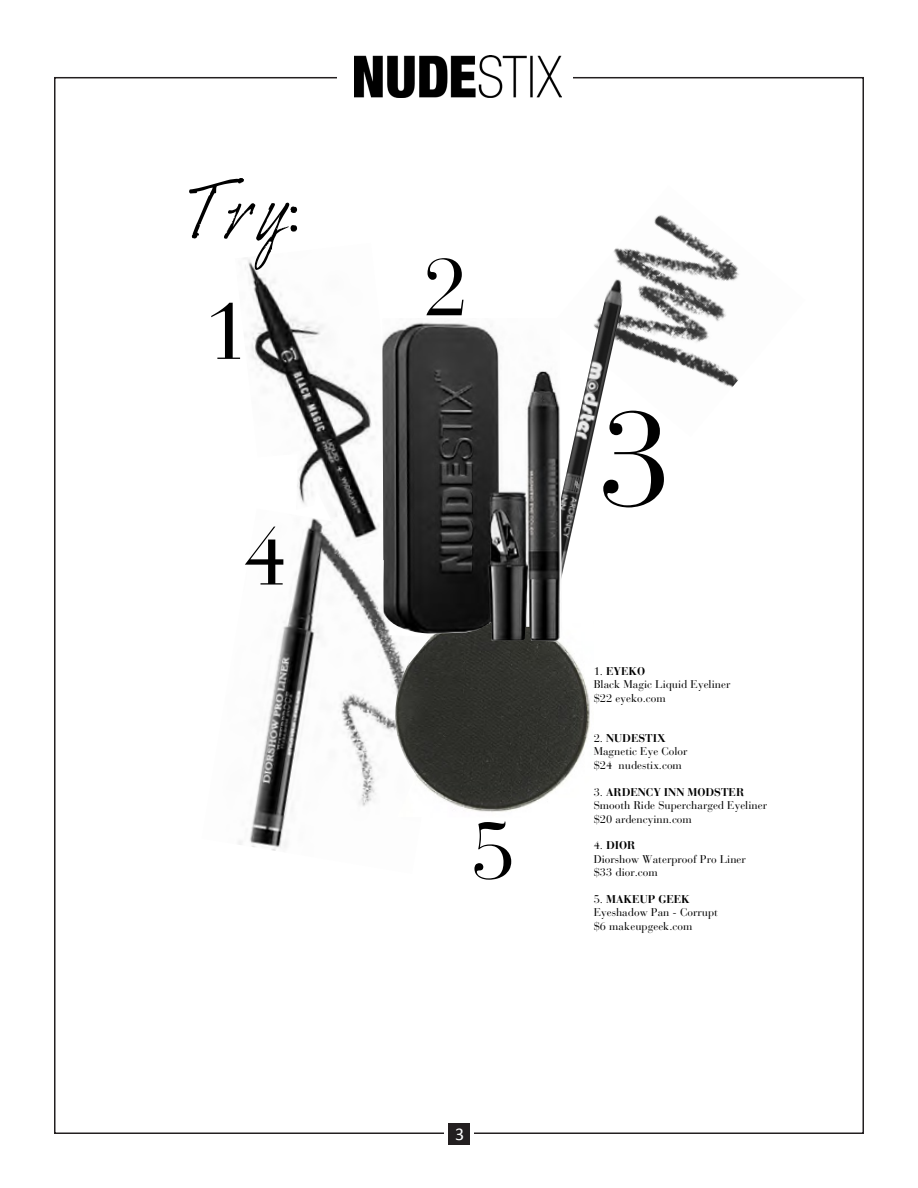
<style>
.page{position:relative;width:918px;height:1188px;background:#fff}
.page>*{position:absolute;margin:0;border:0;box-sizing:border-box;transform-origin:0 0}
.t1{font:134.1px "Bauer Bodoni LT";color:#000}
.t2{font:80.55px "Bauer Bodoni LT";color:#000}
.t3{font:67.05px "Harabara Hand";color:#000}
.t4{font:18px "Calibri";color:#fff}
.t5{font:11.25px/13.4px "Bauer Bodoni LT";color:#000}
.s1{font-weight:700}
</style>
<div class="page">
<img style="left:354px;top:56px;width:208px;height:42px">
<div style="left:448px;top:1123px;width:22px;height:22px;background:#231f20"></div>
<img style="left:613px;top:215px;width:126px;height:172px">
<img style="left:238px;top:546px;width:150px;height:305px">
<img style="left:562px;top:277px;width:65px;height:298px">
<img style="left:244px;top:258px;width:136px;height:288px">
<img style="left:388px;top:641px;width:202px;height:171px">
<img style="left:382px;top:322px;width:180px;height:319px">
<p class="t3" style="left:189px;top:176px;width:110px">Try:</p>
<p class="t2" style="left:204px;top:283px;width:46px">1</p>
<p class="t2" style="left:243px;top:509px;width:46px">4</p>
<p class="t2" style="left:423px;top:239px;width:46px">2</p>
<p class="t2" style="left:471px;top:803px;width:46px">5</p>
<p class="t4" style="left:455px;top:1123px;width:11px">3</p>
<p class="t1" style="left:599px;top:380px;width:76px">3</p>
<p class="t5" style="left:594px;top:665px;width:138px">1. <span class="s1">EYEKO<br></span>Black Magic Liquid Eyeliner $22 eyeko.com</p>
<p class="t5" style="left:594px;top:732px;width:95px">2. <span class="s1">NUDESTIX<br></span>Magnetic Eye Color $24 nudestix.com</p>
<p class="t5" style="left:594px;top:785px;width:175px">3. <span class="s1">ARDENCY INN MODSTER<br></span>Smooth Ride Supercharged Eyeliner $20 ardencyinn.com</p>
<p class="t5" style="left:594px;top:839px;width:154px">4. <span class="s1">DIOR<br></span>Diorshow Waterproof Pro Liner $33 dior.com</p>
<p class="t5" style="left:594px;top:893px;width:126px">5. <span class="s1">MAKEUP GEEK<br></span>Eyeshadow Pan - Corrupt $6 makeupgeek.com</p>
</div>
